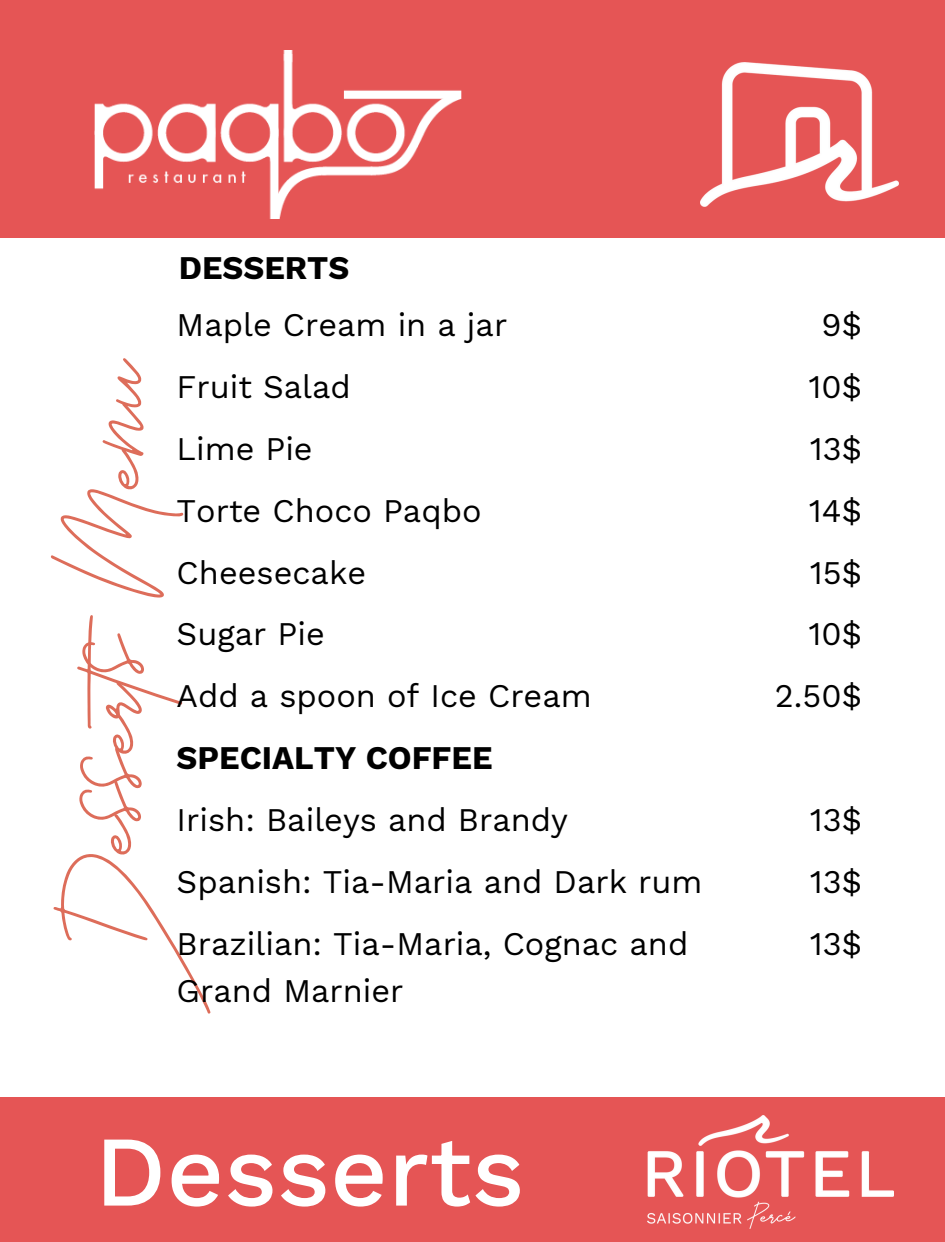
<style>
.page{position:relative;width:945px;height:1242px;background:#fff}
.page>*{position:absolute;margin:0;border:0;box-sizing:border-box;transform-origin:0 0}
.t1{font:145px "Callifornia";color:#dd6d5a}
.t2{font:500 100px "Work Sans";color:#fff}
.t3{font:32.5px/47px "Work Sans";color:#000}
.t4{font:700 32.5px "Work Sans";color:#000}
</style>
<div class="page">
<div style="left:0;top:1097px;width:945px;height:145px;background:#e55555"></div>
<img style="left:648px;top:1116px;width:245px;height:112px">
<div style="left:0;top:0;width:945px;height:237px;background:#e55555"></div>
<img style="left:700px;top:62px;width:199px;height:144px">
<img style="left:94px;top:50px;width:368px;height:169px">
<p class="t4" style="left:179px;top:249px;width:172px">DESSERTS</p>
<p class="t3" style="left:177px;top:301px;width:332px">Maple Cream in a jar</p>
<p class="t3" style="left:822px;top:301px;width:42px">9$</p>
<p class="t3" style="left:177px;top:363px;width:176px">Fruit Salad</p>
<p class="t3" style="left:809px;top:363px;width:55px">10$</p>
<p class="t3" style="left:177px;top:425px;width:138px">Lime Pie</p>
<p class="t3" style="left:810px;top:425px;width:53px">13$</p>
<p class="t3" style="left:177px;top:487px;width:306px">Torte Choco Paqbo</p>
<p class="t3" style="left:809px;top:487px;width:54px">14$</p>
<p class="t3" style="left:177px;top:549px;width:191px">Cheesecake</p>
<p class="t3" style="left:810px;top:549px;width:53px">15$</p>
<p class="t3" style="left:177px;top:611px;width:150px">Sugar Pie</p>
<p class="t3" style="left:809px;top:611px;width:55px">10$</p>
<p class="t3" style="left:177px;top:673px;width:417px">Add a spoon of Ice Cream</p>
<p class="t3" style="left:775px;top:673px;width:88px">2.50$</p>
<p class="t4" style="left:177px;top:739px;width:317px">SPECIALTY COFFEE</p>
<p class="t3" style="left:177px;top:796px;width:393px">Irish: Baileys and Brandy</p>
<p class="t3" style="left:810px;top:796px;width:53px">13$</p>
<p class="t3" style="left:177px;top:858px;width:527px">Spanish: Tia-Maria and Dark rum</p>
<p class="t3" style="left:810px;top:858px;width:53px">13$</p>
<p class="t3" style="left:177px;top:920px;width:513px">Brazilian: Tia-Maria, Cognac and<br>Grand Marnier</p>
<p class="t3" style="left:810px;top:920px;width:53px">13$</p>
<p class="t1" style="left:3px;top:945px;width:588px;rotate:-89deg">Desserts Menu</p>
<p class="t2" style="left:94px;top:1113px;width:432px">Desserts</p>
</div>
